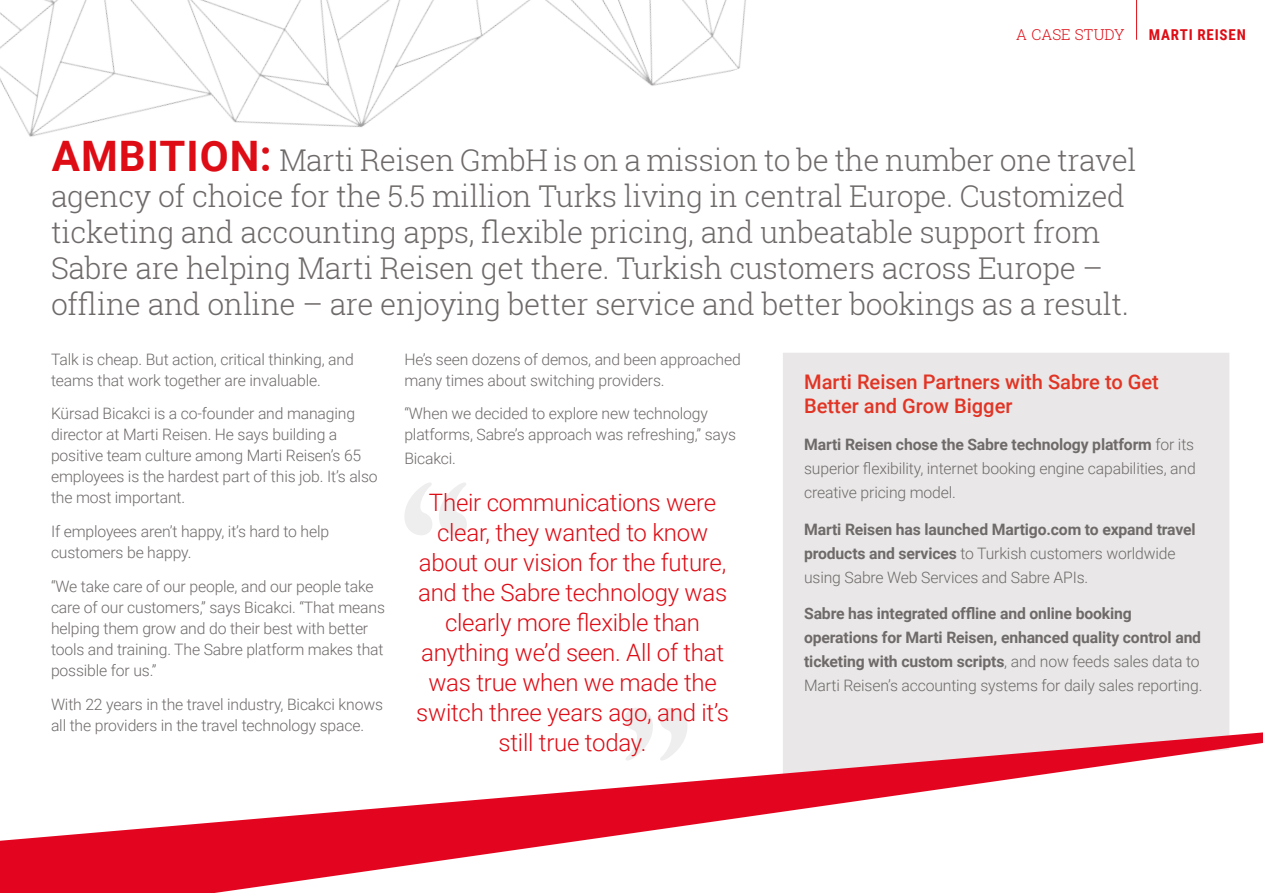
<style>
.page{position:relative;width:1263px;height:893px;background:#fff}
.page>*{position:absolute;margin:0;border:0;box-sizing:border-box;transform-origin:0 0}
.t1{font:300 30px/36px "Roboto Slab";letter-spacing:-.01em;color:#6e6a69}
.t2{font:300 24px/30px "Roboto";letter-spacing:-.01em;color:#de0c15;text-align:center}
.t3{font:500 20.1px/24.2px "Roboto";color:#e13424}
.t4{font:300 15.75px/21px "Roboto";letter-spacing:-.01em;color:#6e6a69}
.t5{font:700 15.75px/24px "Roboto";letter-spacing:-.01em;color:#6e6a69}
.t6{font:700 15px "Roboto Condensed";letter-spacing:.055em;color:#de0c15}
.t7{font:300 15px "Roboto Slab";color:#de0c15}
.s1{font-family:"Roboto";font-weight:700;font-size:42px;color:#de0c15}
.s2{font-weight:700}
.s3{font-weight:300}
</style>
<div class="page">
<img style="left:0;top:0;width:746px;height:137px">
<hr style="left:1136px;top:0;width:1px;height:40px;background:#de0c15">
<div style="left:783px;top:353px;width:446px;height:379px;background:#e9e7e7"></div>
<svg style="left:0;top:732px;width:1263px;height:161px"></svg>
<svg style="left:405px;top:483px;width:62px;height:52px"></svg>
<svg style="left:625px;top:708px;width:62px;height:53px"></svg>
<p class="t7" style="left:1016px;top:24px;width:36px">A CASE</p>
<p class="t7" style="left:1075px;top:24px;width:51px">STUDY</p>
<p class="t6" style="left:1149px;top:24px;width:99px">MARTI REISEN</p>
<p class="t1" style="left:51px;top:141px;width:1087px"><span class="s1">Ambition:</span> Marti Reisen GmbH is on a mission to be the number one travel agency of choice for the 5.5 million Turks living in central Europe. Customized ticketing and accounting apps, flexible pricing, and unbeatable support from Sabre are helping Marti Reisen get there. Turkish customers across Europe – offline and online – are enjoying better service and better bookings as a result.</p>
<p class="t4" style="left:51px;top:348px;width:304px">Talk is cheap. But action, critical thinking, and teams that work together are invaluable.</p>
<p class="t4" style="left:51px;top:403px;width:328px">Kürsad Bicakci is a co-founder and managing director at Marti Reisen. He says building a positive team culture among Marti Reisen’s 65 employees is the hardest part of this job. It’s also the most important.</p>
<p class="t4" style="left:51px;top:520px;width:280px">If employees aren’t happy, it’s hard to help customers be happy.</p>
<p class="t4" style="left:51px;top:575px;width:335px">“We take care of our people, and our people take care of our customers,” says Bicakci. “That means helping them grow and do their best with better tools and training. The Sabre platform makes that possible for us.”</p>
<p class="t4" style="left:51px;top:693px;width:333px">With 22 years in the travel industry, Bicakci knows all the providers in the travel technology space.</p>
<p class="t4" style="left:404px;top:348px;width:338px">He’s seen dozens of demos, and been approached many times about switching providers.</p>
<p class="t4" style="left:404px;top:403px;width:333px">“When we decided to explore new technology platforms, Sabre’s approach was refreshing,” says</p>
<p class="t4" style="left:404px;top:448px;width:53px">Bicakci.</p>
<p class="t3" style="left:804px;top:369px;width:356px">Marti Reisen Partners with Sabre to Get<br>Better and Grow Bigger</p>
<p class="t4" style="left:804px;top:432px;width:393px;line-height:24px;text-align:justify"><span class="s2">Marti Reisen chose the Sabre technology platform</span> for its superior flexibility, internet booking engine capabilities, and creative pricing model.</p>
<p class="t5" style="left:804px;top:516px;width:393px">Marti Reisen has launched Martigo.com to expand travel products and services <span class="s3">to Turkish customers worldwide using Sabre Web Services and Sabre APIs.</span></p>
<p class="t5" style="left:804px;top:601px;width:400px">Sabre has integrated offline and online booking operations for Marti Reisen, enhanced quality control and ticketing with custom scripts<span class="s3">, and now feeds sales data to Marti Reisen’s accounting systems for daily sales reporting.</span></p>
<p class="t2" style="left:416px;top:486px;width:314px">Their communications were clear, they wanted to know about our vision for the future, and the Sabre technology was clearly more flexible than anything we’d seen. All of that was true when we made the switch three years ago, and it’s still true today.</p>
</div>
